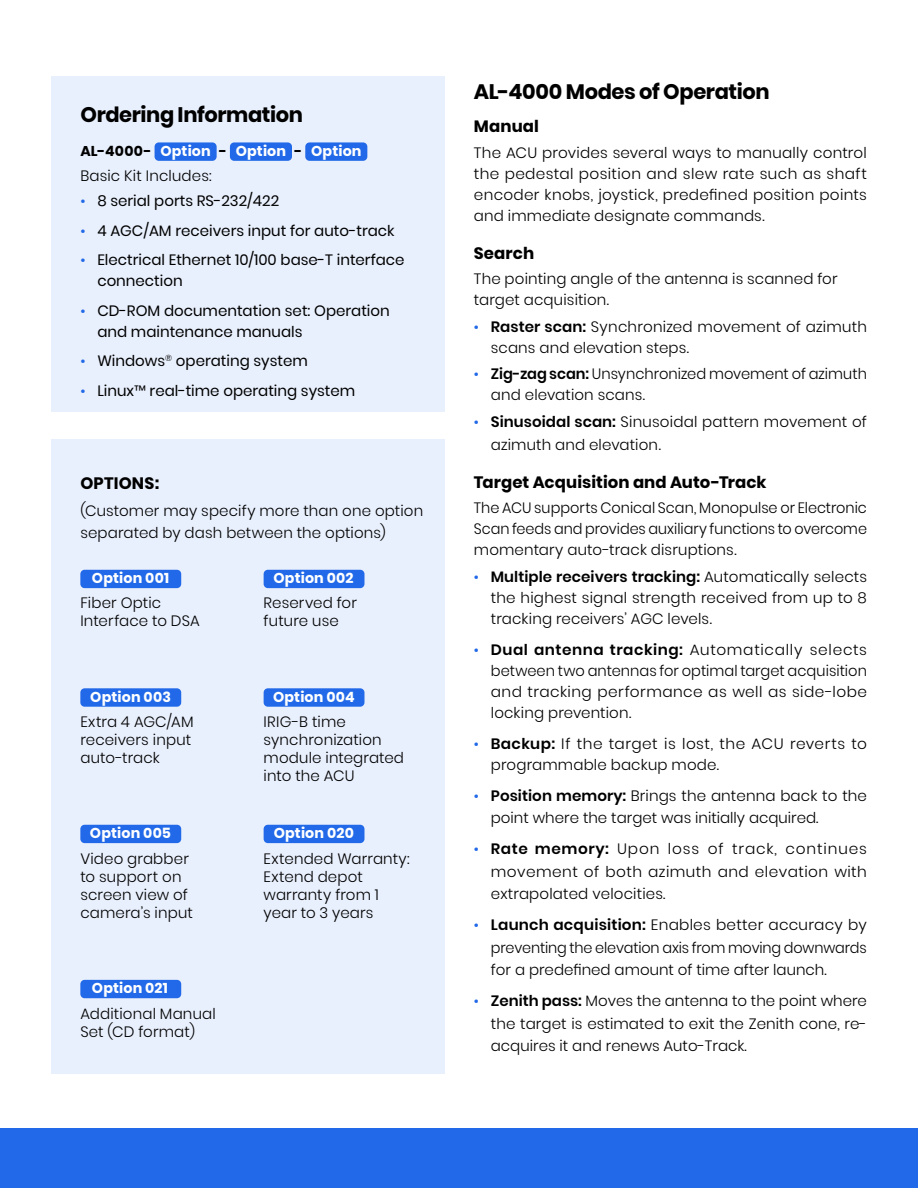
<style>
.page{position:relative;width:918px;height:1188px;background:#fff}
.page>*{position:absolute;margin:0;border:0;box-sizing:border-box;transform-origin:0 0}
.t1{font:700 21px "Poppins";letter-spacing:-.02em;color:#000}
.t2{font:700 16.5px "Poppins";letter-spacing:.005em;color:#000}
.t3{font:300 15px/18px "Poppins";letter-spacing:.01em;color:#000}
.t4{font:15px/21px "Poppins";color:#000}
.t5{font:300 15px/21px "Poppins";letter-spacing:.01em;color:#000;text-align:justify;scale:.96 1}
.t6{font:700 14.25px "Poppins";letter-spacing:.01em;color:#fff}
.t7{font:700 14.25px "Poppins";letter-spacing:.015em;color:#000}
.s1{font-size:14.25px;color:#2169e8}
.s2{font-weight:400;font-size:14.25px;color:#2169e8}
.s3{font-weight:600}
</style>
<div class="page">
<div style="left:51px;top:439px;width:393px;height:635px;background:#e9f0fd"></div>
<div style="left:51px;top:77px;width:393px;height:335px;background:#e9f0fd"></div>
<div style="left:0;top:1128px;width:918px;height:60px;background:#2169e8"></div>
<div style="left:264px;top:688px;width:100px;height:19px;background:#2169e8;border-radius:4px"></div>
<div style="left:264px;top:570px;width:100px;height:18px;background:#2169e8;border-radius:4px"></div>
<div style="left:264px;top:825px;width:100px;height:18px;background:#2169e8;border-radius:4px"></div>
<div style="left:80px;top:688px;width:101px;height:19px;background:#2169e8;border-radius:4px"></div>
<div style="left:80px;top:570px;width:101px;height:18px;background:#2169e8;border-radius:4px"></div>
<div style="left:80px;top:825px;width:101px;height:18px;background:#2169e8;border-radius:4px"></div>
<div style="left:80px;top:980px;width:101px;height:18px;background:#2169e8;border-radius:4px"></div>
<div style="left:155px;top:142px;width:62px;height:19px;background:#2169e8;border-radius:4px"></div>
<div style="left:230px;top:142px;width:62px;height:19px;background:#2169e8;border-radius:4px"></div>
<div style="left:305px;top:142px;width:62px;height:19px;background:#2169e8;border-radius:4px"></div>
<h1 class="t1" style="left:80px;top:102px;width:224px">Ordering Information</h1>
<p class="t7" style="left:80px;top:142px;width:73px">AL-4000-</p>
<p class="t7" style="left:219px;top:142px;width:9px">-</p>
<p class="t7" style="left:295px;top:142px;width:9px">-</p>
<p class="t3" style="left:80px;top:167px;width:133px">Basic Kit Includes:</p>
<p class="t4" style="left:80px;top:191px;width:200px"><span class="s1">•</span> 8 serial ports RS-232/422</p>
<p class="t4" style="left:80px;top:220px;width:316px"><span class="s1">•</span> 4 AGC/AM receivers input for auto-track</p>
<p class="t4" style="left:97px;top:250px;width:309px;text-indent:-17px"><span class="s1">•</span> Electrical Ethernet 10/100 base-T interface connection</p>
<p class="t4" style="left:97px;top:300px;width:294px;text-indent:-17px"><span class="s1">•</span> CD-ROM documentation set: Operation and maintenance manuals</p>
<p class="t4" style="left:80px;top:351px;width:229px"><span class="s1">•</span> Windows<sup>®</sup> operating system</p>
<p class="t4" style="left:80px;top:380px;width:276px"><span class="s1">•</span> Linux™ real-time operating system</p>
<p class="t6" style="left:160px;top:142px;width:52px">Option</p>
<p class="t6" style="left:236px;top:142px;width:52px">Option</p>
<p class="t6" style="left:311px;top:142px;width:52px">Option</p>
<p class="t2" style="left:80px;top:474px;width:81px">OPTIONS:</p>
<p class="t3" style="left:80px;top:499px;width:344px;line-height:22.5px">(Customer may specify more than one option separated by dash between the options)</p>
<p class="t6" style="left:92px;top:570px;width:79px">Option 001</p>
<p class="t3" style="left:80px;top:594px;width:121px">Fiber Optic<br>Interface to DSA</p>
<p class="t6" style="left:90px;top:689px;width:82px">Option 003</p>
<p class="t3" style="left:80px;top:713px;width:115px">Extra 4 AGC/AM receivers input auto-track</p>
<p class="t6" style="left:90px;top:825px;width:83px">Option 005</p>
<p class="t3" style="left:80px;top:850px;width:114px">Video grabber to support on screen view of camera’s input</p>
<p class="t6" style="left:92px;top:980px;width:78px">Option 021</p>
<p class="t3" style="left:80px;top:1005px;width:137px">Additional Manual<br>Set (CD format)</p>
<p class="t6" style="left:273px;top:570px;width:82px">Option 002</p>
<p class="t3" style="left:264px;top:594px;width:95px">Reserved for future use</p>
<p class="t6" style="left:273px;top:689px;width:83px">Option 004</p>
<p class="t3" style="left:264px;top:713px;width:142px">IRIG-B time synchronization module integrated into the ACU</p>
<p class="t6" style="left:274px;top:825px;width:82px">Option 020</p>
<p class="t3" style="left:264px;top:850px;width:148px">Extended Warranty:<br>Extend depot warranty from 1 year to 3 years</p>
<h1 class="t1" style="left:474px;top:79px;width:297px">AL-4000 Modes of Operation</h1>
<p class="t2" style="left:474px;top:117px;width:67px">Manual</p>
<p class="t3" style="left:474px;top:142px;width:395px;line-height:21px;text-align:justify">The ACU provides several ways to manually control the pedestal position and slew rate such as shaft encoder knobs, joystick, predefined position points and immediate designate commands.</p>
<p class="t2" style="left:474px;top:243px;width:62px">Search</p>
<p class="t3" style="left:474px;top:268px;width:365px;line-height:21px">The pointing angle of the antenna is scanned for target acquisition.</p>
<p class="t3" style="left:491px;top:316px;width:378px;line-height:21px;text-indent:-17px"><span class="s2">•</span> <span class="s3">Raster scan:</span> Synchronized movement of azimuth scans and elevation steps.</p>
<p class="t3" style="left:491px;top:364px;width:378px;line-height:21px;text-indent:-17px"><span class="s2">•</span> <span class="s3">Zig-zag scan:</span> Unsynchronized movement of azimuth and elevation scans.</p>
<p class="t3" style="left:491px;top:411px;width:378px;line-height:22.5px;text-indent:-17px"><span class="s2">•</span> <span class="s3">Sinusoidal scan:</span> Sinusoidal pattern movement of azimuth and elevation.</p>
<p class="t2" style="left:474px;top:472px;width:294px">Target Acquisition and Auto-Track</p>
<p class="t5" style="left:474px;top:497px;width:411px">The ACU supports Conical Scan, Monopulse or Electronic Scan feeds and provides auxiliary functions to overcome momentary auto-track disruptions.</p>
<p class="t3" style="left:491px;top:566px;width:378px;line-height:21px;text-align:justify;text-indent:-17px"><span class="s2">•</span> <span class="s3">Multiple receivers tracking:</span> Automatically selects the highest signal strength received from up to 8 tracking receivers’ AGC levels.</p>
<p class="t3" style="left:491px;top:639px;width:378px;line-height:21px;text-align:justify;text-indent:-17px"><span class="s2">•</span> <span class="s3">Dual antenna tracking:</span> Automatically selects between two antennas for optimal target acquisition and tracking performance as well as side-lobe locking prevention.</p>
<p class="t3" style="left:491px;top:733px;width:378px;line-height:21px;text-indent:-17px"><span class="s2">•</span> <span class="s3">Backup:</span> If the target is lost, the ACU reverts to programmable backup mode.</p>
<p class="t3" style="left:491px;top:784px;width:378px;line-height:22.5px;text-indent:-17px"><span class="s2">•</span> <span class="s3">Position memory:</span> Brings the antenna back to the point where the target was initially acquired.</p>
<p class="t3" style="left:491px;top:838px;width:378px;line-height:22.5px;text-align:justify;text-indent:-17px"><span class="s2">•</span> <span class="s3">Rate memory:</span> Upon loss of track, continues movement of both azimuth and elevation with extrapolated velocities.</p>
<p class="t3" style="left:491px;top:914px;width:378px;line-height:22.5px;text-align:justify;text-indent:-17px"><span class="s2">•</span> <span class="s3">Launch acquisition:</span> Enables better accuracy by preventing the elevation axis from moving downwards for a predefined amount of time after launch.</p>
<p class="t3" style="left:491px;top:990px;width:378px;line-height:22.5px;text-align:justify;text-indent:-17px"><span class="s2">•</span> <span class="s3">Zenith pass:</span> Moves the antenna to the point where the target is estimated to exit the Zenith cone, re&shy;acquires it and renews Auto-Track.</p>
</div>
